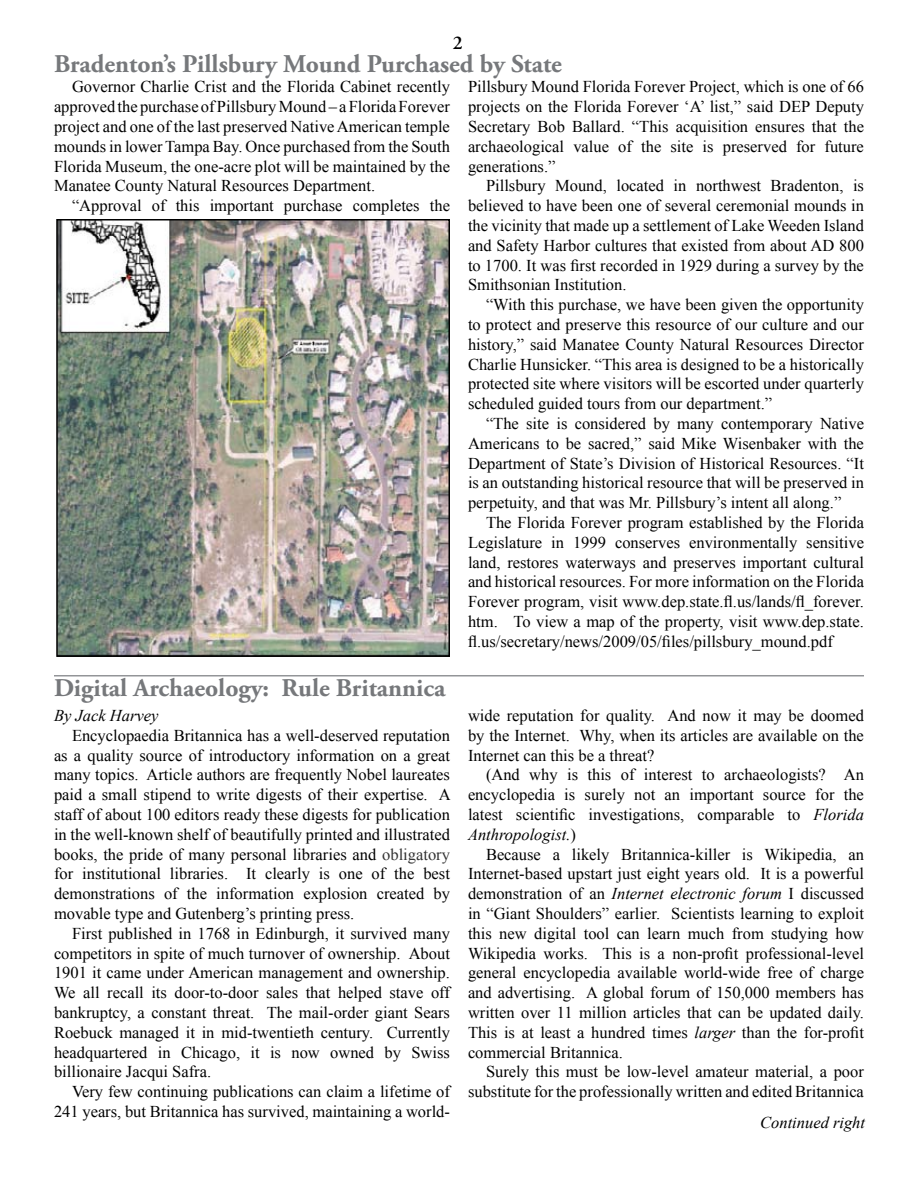
<style>
.page{position:relative;width:918px;height:1188px;background:#fff}
.page>*{position:absolute;margin:0;border:0;box-sizing:border-box;transform-origin:0 0}
.t1{font:700 25.5px "Adobe Garamond Pro";color:#76787b}
.t2{font:600 19.5px "Adobe Garamond Pro";color:#000}
.t3{font:16.5px/19.8px "Times New Roman";color:#000;text-align:justify}
.t4{font:italic 16.5px "Times New Roman";color:#000}
.s1{color:#333}
.s2{font-style:italic}
</style>
<div class="page">
<img style="left:59px;top:222px;width:388px;height:432px">
<div style="left:56px;top:219px;width:394px;height:438px;border:2px solid #000"></div>
<hr style="left:54px;top:675px;width:810px;height:1px;background:#939598">
<p class="t2" style="left:453px;top:31px;width:11px">2</p>
<h1 class="t1" style="left:54px;top:50px;width:510px">Bradenton’s Pillsbury Mound Purchased by State</h1>
<p class="t3" style="left:54px;top:77px;width:398px;text-indent:18px">Governor Charlie Crist and the Florida Cabinet recently approved the purchase of Pillsbury Mound – a Florida Forever project and one of the last preserved Native American temple mounds in lower Tampa Bay. Once purchased from the South Florida Museum, the one-acre plot will be maintained by the Manatee County Natural Resources Department.</p>
<p class="t3" style="left:72px;top:196px;width:379px">“Approval of this important purchase completes the</p>
<h1 class="t1" style="left:54px;top:674px;width:393px">Digital Archaeology: Rule Britannica</h1>
<p class="t4" style="left:54px;top:706px;width:106px">By Jack Harvey</p>
<p class="t3" style="left:54px;top:725px;width:398px;text-indent:18px">Encyclopaedia Britannica has a well-deserved reputation as a quality source of introductory information on a great many topics. Article authors are frequently Nobel laureates paid a small stipend to write digests of their expertise. A staff of about 100 editors ready these digests for publication in the well-known shelf of beautifully printed and illustrated books, the pride of many personal libraries and <span class="s1">obligatory </span>for institutional libraries. It clearly is one of the best demonstrations of the information explosion created by movable type and Gutenberg’s printing press.</p>
<p class="t3" style="left:54px;top:923px;width:398px;text-indent:18px">First published in 1768 in Edinburgh, it survived many competitors in spite of much turnover of ownership. About 1901 it came under American management and ownership.<br>We all recall its door-to-door sales that helped stave off bankruptcy, a constant threat. The mail-order giant Sears Roebuck managed it in mid-twentieth century. Currently headquartered in Chicago, it is now owned by Swiss billionaire Jacqui Safra.</p>
<p class="t3" style="left:54px;top:1082px;width:398px;text-align:right">Very few continuing publications can claim a lifetime of<br>241 years, but Britannica has survived, maintaining a world-</p>
<p class="t3" style="left:468px;top:77px;width:398px">Pillsbury Mound Florida Forever Project, which is one of 66 projects on the Florida Forever ‘A’ list,” said DEP Deputy Secretary Bob Ballard. “This acquisition ensures that the archaeological value of the site is preserved for future generations.”</p>
<p class="t3" style="left:468px;top:176px;width:398px;text-indent:18px">Pillsbury Mound, located in northwest Bradenton, is believed to have been one of several ceremonial mounds in the vicinity that made up a settlement of Lake Weeden Island and Safety Harbor cultures that existed from about AD 800 to 1700. It was first recorded in 1929 during a survey by the Smithsonian Institution.</p>
<p class="t3" style="left:468px;top:295px;width:398px;text-indent:18px">“With this purchase, we have been given the opportunity to protect and preserve this resource of our culture and our history,” said Manatee County Natural Resources Director Charlie Hunsicker. “This area is designed to be a historically protected site where visitors will be escorted under quarterly scheduled guided tours from our department.”</p>
<p class="t3" style="left:468px;top:414px;width:398px;text-indent:18px">“The site is considered by many contemporary Native Americans to be sacred,” said Mike Wisenbaker with the Department of State’s Division of Historical Resources. “It is an outstanding historical resource that will be preserved in perpetuity, and that was Mr. Pillsbury’s intent all along.”</p>
<p class="t3" style="left:468px;top:513px;width:398px;text-indent:18px">The Florida Forever program established by the Florida Legislature in 1999 conserves environmentally sensitive land, restores waterways and preserves important cultural and historical resources. For more information on the Florida Forever program, visit www.dep.state.fl.us/lands/fl_forever. htm. To view a map of the property, visit www.dep.state. fl.us/secretary/news/2009/05/files/pillsbury_mound.pdf</p>
<p class="t3" style="left:468px;top:705px;width:397px">wide reputation for quality. And now it may be doomed by the Internet. Why, when its articles are available on the Internet can this be a threat?</p>
<p class="t3" style="left:468px;top:765px;width:398px;text-indent:18px">(And why is this of interest to archaeologists? An encyclopedia is surely not an important source for the latest scientific investigations, comparable to <span class="s2">Florida Anthropologist.</span>)</p>
<p class="t3" style="left:468px;top:844px;width:398px;text-indent:18px">Because a likely Britannica-killer is Wikipedia, an Internet-based upstart just eight years old. It is a powerful demonstration of an <span class="s2">Internet electronic forum</span> I discussed in “Giant Shoulders” earlier. Scientists learning to exploit this new digital tool can learn much from studying how Wikipedia works. This is a non-profit professional-level general encyclopedia available world-wide free of charge and advertising. A global forum of 150,000 members has written over 11 million articles that can be updated daily.<br>This is at least a hundred times <span class="s2">larger</span> than the for-profit commercial Britannica.</p>
<p class="t3" style="left:468px;top:1062px;width:397px;text-align:right">Surely this must be low-level amateur material, a poor substitute for the professionally written and edited Britannica</p>
<p class="t4" style="left:760px;top:1113px;width:106px">Continued right</p>
</div>
